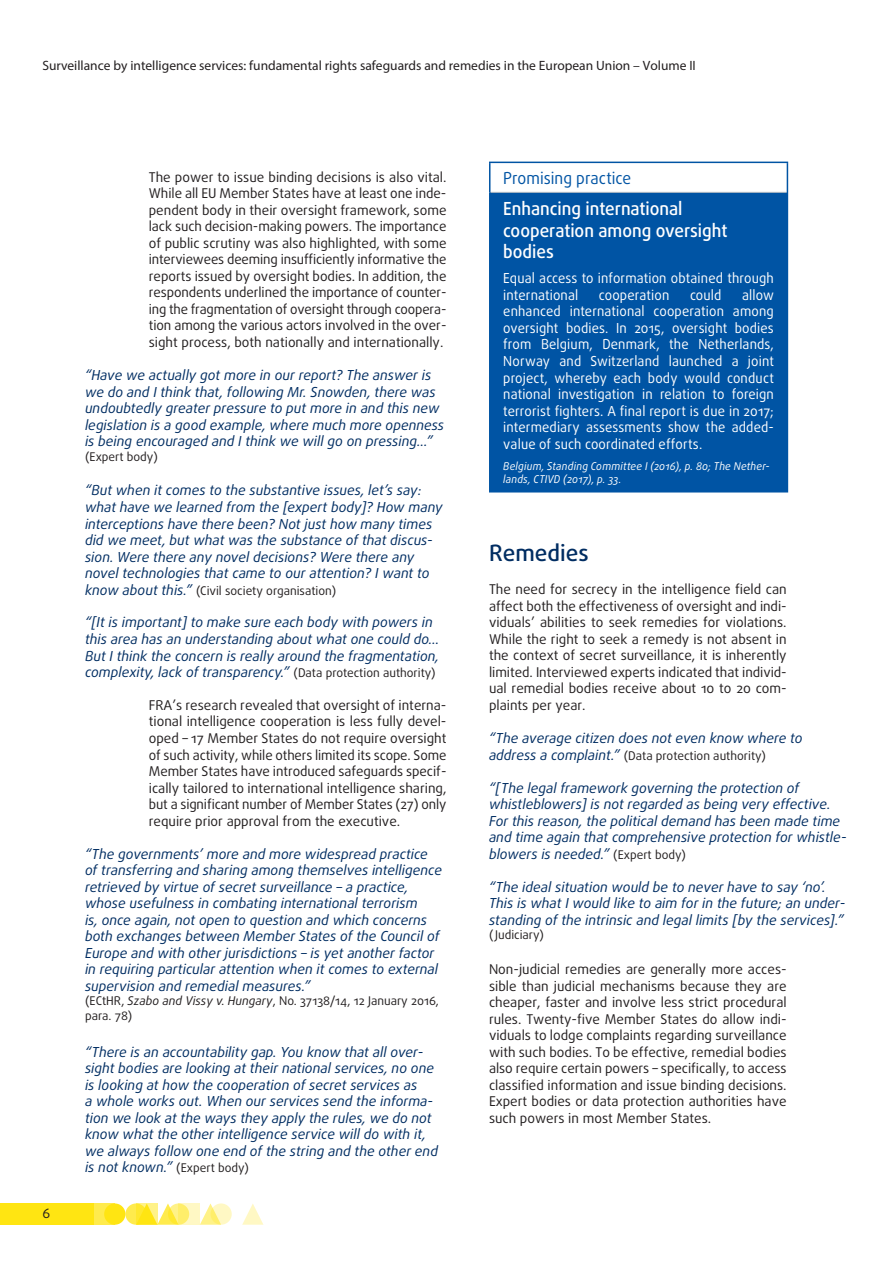
<style>
.page{position:relative;width:893px;height:1263px;background:#fff}
.page>*{position:absolute;margin:0;border:0;box-sizing:border-box;transform-origin:0 0}
.title_2{font:500 22.5px "Daxline Pro";color:#002d62}
.prom__practice_title{font:500 18px/21.6px "Daxline Pro";color:#fff;scale:.95 1}
.prom__practice_super{font:16.5px "Daxline Pro";color:#0054a4;scale:.95 1}
.quote_body{font:italic 13.8px/16.5px "Daxline Pro";color:#002d62}
.prom__practice_body{font:13.8px/16.5px "Daxline Pro";letter-spacing:.01em;color:#fff;scale:.95 1}
.body_text{font:13.5px/16.5px "Daxline Pro";color:#231f20;text-align:justify}
.t1{font:13.5px "Myriad Pro";color:#231f20}
.quote_body-2{font:12px/14.4px "Daxline Pro";color:#231f20}
.prom__practice_more{font:italic 10.8px/12.9px "Daxline Pro";letter-spacing:.02em;color:#fff;scale:.95 1}
.s1{font-style:italic;font-size:13.8px;color:#002d62}
.s2{font-style:normal;font-size:12px;color:#231f20}
.s3{font-style:italic}
</style>
<div class="page">
<svg style="left:125px;top:1203px;width:22px;height:22px"></svg>
<div style="left:94px;top:1203px;width:21px;height:22px;background:#ffeb4d"></div>
<div style="left:0;top:1203px;width:94px;height:22px;background:#ffe512"></div>
<svg style="left:200px;top:1203px;width:18px;height:22px"></svg>
<svg style="left:242px;top:1204px;width:21px;height:21px"></svg>
<div style="left:104px;top:1203px;width:21px;height:22px;background:#ffe512;border-radius:50%"></div>
<svg style="left:157px;top:1203px;width:18px;height:22px"></svg>
<svg style="left:168px;top:1203px;width:21px;height:22px"></svg>
<svg style="left:210px;top:1203px;width:22px;height:22px"></svg>
<svg style="left:136px;top:1203px;width:21px;height:22px"></svg>
<svg style="left:179px;top:1203px;width:21px;height:22px"></svg>
<div style="left:490px;top:192px;width:297px;height:300px;background:#0054a4"></div>
<svg style="left:489px;top:163px;width:1px;height:29px"></svg>
<hr style="left:489px;top:162px;width:299px;height:1px;background:#0054a4">
<svg style="left:787px;top:163px;width:1px;height:29px"></svg>
<hr style="left:489px;top:192px;width:1px;height:299px;background:#0054a4">
<hr style="left:787px;top:192px;width:1px;height:299px;background:#0054a4">
<hr style="left:489px;top:491px;width:299px;height:1px;background:#0054a4">
<hr style="left:490px;top:192px;width:297px;height:1px;background:#c7c8ca">
<p class="t1" style="left:43px;top:57px;width:655px">Surveillance by intelligence services: fundamental rights safeguards and remedies in the European Union – Volume II</p>
<p class="body_text" style="left:43px;top:1205px;width:9px">6</p>
<p class="body_text" style="left:149px;top:169px;width:299px">The power to issue binding decisions is also vital.<br>While all EU Member States have at least one inde&shy;pendent body in their oversight framework, some lack such decision-making powers. The importance of public scrutiny was also highlighted, with some interviewees deeming insufficiently informative the reports issued by oversight bodies. In addition, the respondents underlined the importance of counter&shy;ing the fragmentation of oversight through coopera&shy;tion among the various actors involved in the over&shy;sight process, both nationally and internationally.</p>
<p class="quote_body" style="left:85px;top:367px;width:361px">“Have we actually got more in our report? The answer is we do and I think that, following Mr. Snowden, there was undoubtedly greater pressure to put more in and this new legislation is a good example, where much more openness is being encouraged and I think we will go on pressing…”</p>
<p class="quote_body-2" style="left:85px;top:449px;width:74px">(Expert body)</p>
<p class="quote_body" style="left:85px;top:482px;width:359px">“But when it comes to the substantive issues, let’s say: what have we learned from the [expert body]? How many interceptions have there been? Not just how many times did we meet, but what was the substance of that discus&shy;sion. Were there any novel decisions? Were there any novel technologies that came to our attention? I want to</p>
<p class="quote_body-2" style="left:85px;top:583px;width:253px"><span class="s1">know about this.”</span> (Civil society organisation)</p>
<p class="quote_body" style="left:85px;top:614px;width:356px">“[It is important] to make sure each body with powers in this area has an understanding about what one could do… But I think the concern is really around the fragmentation, complexity, lack of transparency.” <span class="s2">(Data protection authority)</span></p>
<p class="body_text" style="left:149px;top:697px;width:299px">FRA’s research revealed that oversight of interna&shy;tional intelligence cooperation is less fully devel&shy;oped – 17 Member States do not require oversight of such activity, while others limited its scope. Some Member States have introduced safeguards specif&shy;ically tailored to international intelligence sharing, but a significant number of Member States (27) only require prior approval from the executive.</p>
<p class="quote_body" style="left:85px;top:845px;width:358px">“The governments’ more and more widespread practice of transferring and sharing among themselves intelligence retrieved by virtue of secret surveillance – a practice, whose usefulness in combating international terrorism<br>is, once again, not open to question and which concerns both exchanges between Member States of the Council of Europe and with other jurisdictions – is yet another factor in requiring particular attention when it comes to external supervision and remedial measures.”</p>
<p class="quote_body-2" style="left:85px;top:994px;width:355px">(ECtHR, <span class="s3">Szabo and Vissy v. Hungary</span>, No. 37138/14, 12 January 2016, para. 78)</p>
<p class="quote_body" style="left:85px;top:1043px;width:354px">“There is an accountability gap. You know that all over&shy;sight bodies are looking at their national services, no one is looking at how the cooperation of secret services as<br>a whole works out. When our services send the informa&shy;tion we look at the ways they apply the rules, we do not know what the other intelligence service will do with it, we always follow one end of the string and the other end is not known.” <span class="s2">(Expert body)</span></p>
<p class="prom__practice_super" style="left:503px;top:167px;width:136px">Promising practice</p>
<p class="prom__practice_title" style="left:503px;top:198px;width:237px">Enhancing international cooperation among oversight bodies</p>
<p class="prom__practice_body" style="left:503px;top:270px;width:286px">Equal access to information obtained through international</p>
<p class="prom__practice_body" style="left:503px;top:287px;width:286px;text-align:justify;text-indent:239px">allow enhanced international cooperation among oversight bodies. In 2015, oversight bodies from Belgium, Denmark, the Netherlands, Norway and Switzerland launched a joint project, whereby each body would conduct national investigation in relation to foreign terrorist fighters. A final report is due in 2017; intermediary assessments show the added&shy;value of such coordinated efforts.</p>
<p class="prom__practice_more" style="left:503px;top:460px;width:282px">Belgium, Standing Committee I (2016), p. 80; The Nether&shy;lands, CTIVD (2017), p. 33.</p>
<p class="prom__practice_body" style="left:599px;top:287px;width:76px">cooperation</p>
<p class="prom__practice_body" style="left:690px;top:287px;width:35px">could</p>
<p class="title_2" style="left:489px;top:538px;width:101px">Remedies</p>
<p class="body_text" style="left:489px;top:581px;width:299px">The need for secrecy in the intelligence field can affect both the effectiveness of oversight and indi&shy;viduals’ abilities to seek remedies for violations.<br>While the right to seek a remedy is not absent in the context of secret surveillance, it is inherently limited. Interviewed experts indicated that individ&shy;ual remedial bodies receive about 10 to 20 com&shy;plaints per year.</p>
<p class="quote_body" style="left:489px;top:730px;width:315px">“The average citizen does not even know where to</p>
<p class="quote_body-2" style="left:489px;top:748px;width:278px"><span class="s1">address a complaint.”</span> (Data protection authority)</p>
<p class="quote_body" style="left:489px;top:779px;width:359px">“[The legal framework governing the protection of whistleblowers] is not regarded as being very effective.<br>For this reason, the political demand has been made time and time again that comprehensive protection for whistle&shy;blowers is needed.” <span class="s2">(Expert body)</span></p>
<p class="quote_body" style="left:489px;top:878px;width:358px">“The ideal situation would be to never have to say ‘no’.<br>This is what I would like to aim for in the future; an under&shy;standing of the intrinsic and legal limits [by the services].”</p>
<p class="quote_body-2" style="left:489px;top:927px;width:57px">( Judiciary)</p>
<p class="body_text" style="left:489px;top:961px;width:299px">Non-judicial remedies are generally more acces&shy;sible than judicial mechanisms because they are cheaper, faster and involve less strict procedural rules. Twenty-five Member States do allow indi&shy;viduals to lodge complaints regarding surveillance with such bodies. To be effective, remedial bodies also require certain powers – specifically, to access classified information and issue binding decisions.<br>Expert bodies or data protection authorities have such powers in most Member States.</p>
</div>
